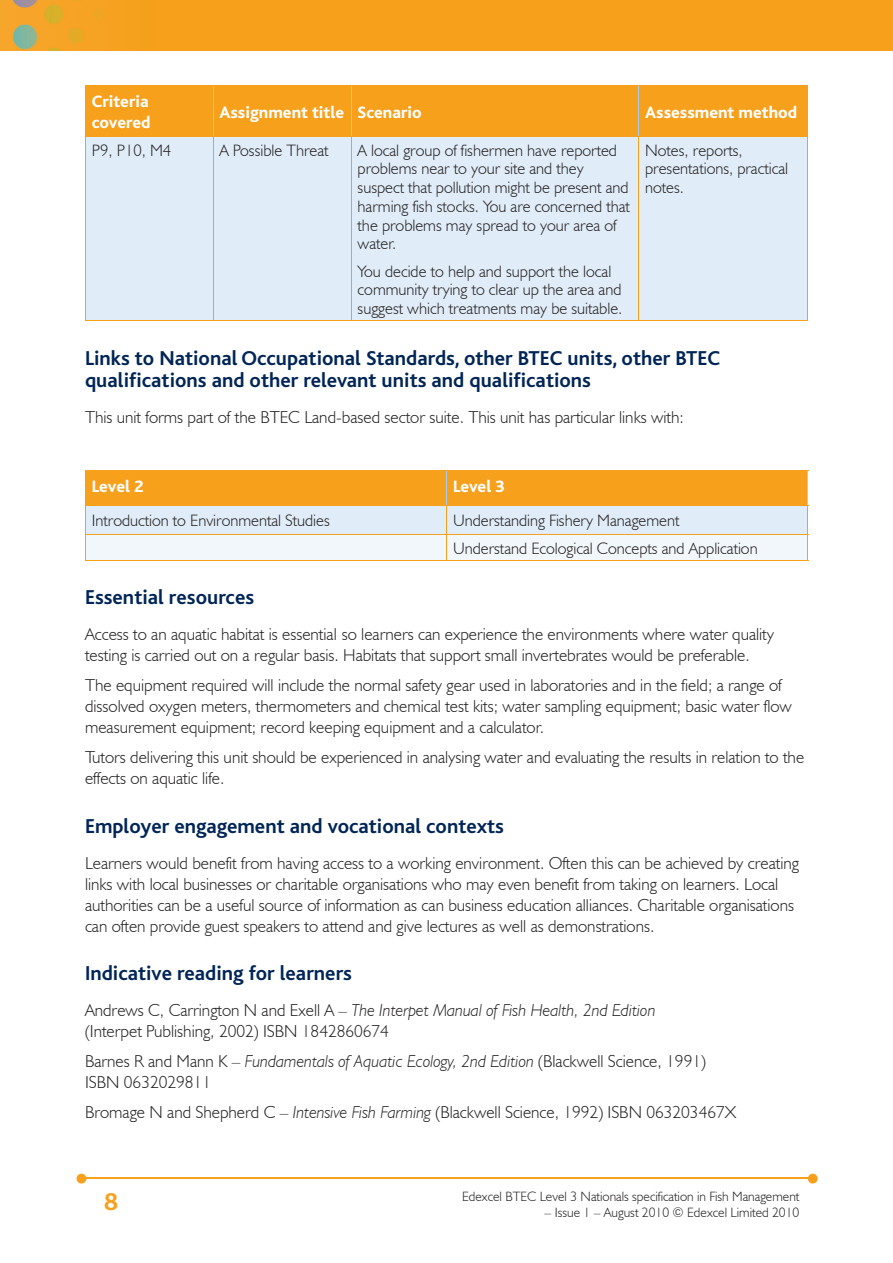
<style>
.page{position:relative;width:893px;height:1263px;background:#fff}
.page>*{position:absolute;margin:0;border:0;box-sizing:border-box;transform-origin:0 0}
.t1{font:700 25.5px "Bliss";color:#f6a01b}
.t2{font:700 21px/22.5px "Bliss";color:#002556}
.t3{font:300 17.25px/21px "Humanist 521 BT";color:#231f20}
.t4{font:800 17.25px/21px "Bliss";color:#fff}
.t5{font:300 16.5px/18.8px "Humanist 521 BT";color:#231f20}
.t6{font:300 13.5px "Humanist 521 BT";color:#231f20}
.s1{font-style:italic}
</style>
<div class="page">
<img style="left:0;top:0;width:893px;height:51px">
<hr style="left:82px;top:1178px;width:728px;height:1px;background:#f6a01b">
<svg style="left:808px;top:1174px;width:10px;height:9px"></svg>
<svg style="left:77px;top:1174px;width:9px;height:9px"></svg>
<div style="left:86px;top:86px;width:721px;height:50px;background:#f6a01b"></div>
<div style="left:86px;top:137px;width:721px;height:183px;background:#e0edf8"></div>
<hr style="left:213px;top:86px;width:1px;height:50px;background:#accfed">
<hr style="left:351px;top:86px;width:1px;height:50px;background:#accfed">
<hr style="left:638px;top:86px;width:1px;height:50px;background:#accfed">
<hr style="left:85px;top:86px;width:1px;height:50px;background:#f6a01b">
<hr style="left:807px;top:86px;width:1px;height:50px;background:#f6a01b">
<hr style="left:85px;top:85px;width:128px;height:1px;background:#f6a01b">
<hr style="left:213px;top:85px;width:138px;height:1px;background:#f6a01b">
<hr style="left:351px;top:85px;width:288px;height:1px;background:#f6a01b">
<hr style="left:639px;top:85px;width:169px;height:1px;background:#f6a01b">
<hr style="left:85px;top:136px;width:128px;height:1px;background:#f6a01b">
<hr style="left:213px;top:136px;width:138px;height:1px;background:#f6a01b">
<hr style="left:351px;top:136px;width:288px;height:1px;background:#f6a01b">
<hr style="left:639px;top:136px;width:169px;height:1px;background:#f6a01b">
<hr style="left:213px;top:137px;width:1px;height:183px;background:#f6a01b">
<hr style="left:351px;top:137px;width:1px;height:183px;background:#f6a01b">
<hr style="left:638px;top:137px;width:1px;height:183px;background:#f6a01b">
<hr style="left:85px;top:320px;width:128px;height:1px;background:#f6a01b">
<hr style="left:213px;top:320px;width:138px;height:1px;background:#f6a01b">
<hr style="left:351px;top:320px;width:288px;height:1px;background:#f6a01b">
<hr style="left:639px;top:320px;width:169px;height:1px;background:#f6a01b">
<hr style="left:85px;top:137px;width:1px;height:183px;background:#f6a01b">
<hr style="left:807px;top:137px;width:1px;height:183px;background:#f6a01b">
<hr style="left:85px;top:470px;width:362px;height:1px;background:#f6a01b">
<hr style="left:447px;top:470px;width:361px;height:1px;background:#f6a01b">
<hr style="left:85px;top:560px;width:362px;height:1px;background:#f6a01b">
<hr style="left:447px;top:560px;width:361px;height:1px;background:#f6a01b">
<svg style="left:85px;top:471px;width:723px;height:89px"></svg>
<p class="t4" style="left:92px;top:91px;width:60px">Criteria covered</p>
<p class="t4" style="left:219px;top:102px;width:204px">Assignment title Scenario</p>
<p class="t4" style="left:645px;top:102px;width:153px">Assessment method</p>
<p class="t5" style="left:92px;top:140px;width:81px">P9, P10, M4</p>
<p class="t5" style="left:219px;top:140px;width:111px">A Possible Threat</p>
<p class="t5" style="left:358px;top:140px;width:274px">A local group of fishermen have reported problems near to your site and they suspect that pollution might be present and harming fish stocks. You are concerned that the problems may spread to your area of water.</p>
<p class="t5" style="left:358px;top:261px;width:266px">You decide to help and support the local community trying to clear up the area and suggest which treatments may be suitable.</p>
<p class="t5" style="left:645px;top:140px;width:144px">Notes, reports, presentations, practical notes.</p>
<p class="t2" style="left:85px;top:347px;width:637px">Links to National Occupational Standards, other BTEC units, other BTEC qualifications and other relevant units and qualifications</p>
<p class="t3" style="left:85px;top:406px;width:600px">This unit forms part of the BTEC Land-based sector suite. This unit has particular links with:</p>
<p class="t4" style="left:92px;top:476px;width:53px">Level 2</p>
<p class="t4" style="left:453px;top:476px;width:53px">Level 3</p>
<p class="t5" style="left:92px;top:511px;width:240px">Introduction to Environmental Studies</p>
<p class="t5" style="left:453px;top:507px;width:306px;line-height:27.5px">Understanding Fishery Management<br>Understand Ecological Concepts and Application</p>
<p class="t2" style="left:85px;top:587px;width:171px">Essential resources</p>
<p class="t3" style="left:85px;top:624px;width:691px">Access to an aquatic habitat is essential so learners can experience the environments where water quality testing is carried out on a regular basis. Habitats that support small invertebrates would be preferable.</p>
<p class="t3" style="left:85px;top:675px;width:708px">The equipment required will include the normal safety gear used in laboratories and in the field; a range of dissolved oxygen meters, thermometers and chemical test kits; water sampling equipment; basic water flow measurement equipment; record keeping equipment and a calculator.</p>
<p class="t3" style="left:85px;top:747px;width:721px">Tutors delivering this unit should be experienced in analysing water and evaluating the results in relation to the effects on aquatic life.</p>
<p class="t2" style="left:85px;top:815px;width:420px">Employer engagement and vocational contexts</p>
<p class="t3" style="left:85px;top:852px;width:716px">Learners would benefit from having access to a working environment. Often this can be achieved by creating links with local businesses or charitable organisations who may even benefit from taking on learners. Local authorities can be a useful source of information as can business education alliances. Charitable organisations can often provide guest speakers to attend and give lectures as well as demonstrations.</p>
<p class="t2" style="left:85px;top:962px;width:268px">Indicative reading for learners</p>
<p class="t3" style="left:85px;top:999px;width:572px">Andrews C, Carrington N and Exell A – <span class="s1">The Interpet Manual of Fish Health, 2nd Edition </span>(Interpet Publishing, 2002) ISBN 1842860674</p>
<p class="t3" style="left:85px;top:1050px;width:622px">Barnes R and Mann K – <span class="s1">Fundamentals of Aquatic Ecology, 2nd Edition</span> (Blackwell Science, 1991)<br>ISBN 0632029811</p>
<p class="t3" style="left:85px;top:1101px;width:653px">Bromage N and Shepherd C – <span class="s1">Intensive Fish Farming</span> (Blackwell Science, 1992) ISBN 063203467X</p>
<h1 class="t1" style="left:104px;top:1189px;width:15px">8</h1>
<p class="t6" style="left:462px;top:1188px;width:339px">Edexcel BTEC Level 3 Nationals specification in Fish Management</p>
<p class="t6" style="left:545px;top:1204px;width:256px">– Issue 1 – August 2010 © Edexcel Limited 2010</p>
</div>
